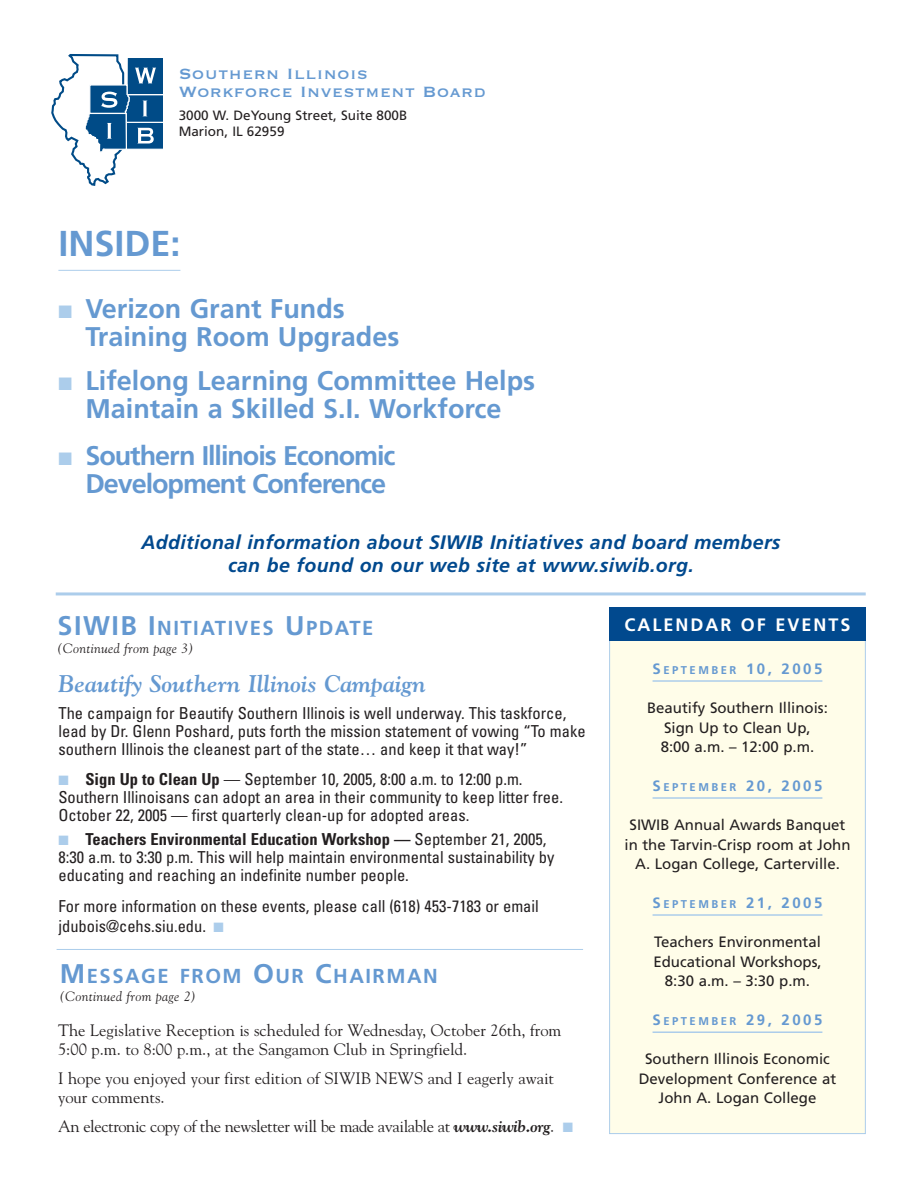
<style>
.page{position:relative;width:918px;height:1188px;background:#fff}
.page>*{position:absolute;margin:0;border:0;box-sizing:border-box;transform-origin:0 0}
.t1{font:700 36px "Frutiger";color:#6599d1}
.t2{font:700 27px/28.5px "Frutiger";color:#6599d1}
.t3{font:700 27px/28.5px "Frutiger";letter-spacing:-.04em;color:#6599d1}
.t4{font:italic 700 24px "Goudy";color:#6599d1}
.t5{font:700 20.25px "Frutiger";letter-spacing:.075em;color:#6599d1}
.t6{font:italic 700 19.5px/22.5px "Frutiger";letter-spacing:.015em;color:#01498e;text-align:center}
.t7{font:19.5px/18px "Copperplate Thirty One BC";letter-spacing:.03em;color:#6599d1}
.t8{font:700 18px "Frutiger";letter-spacing:.11em;color:#fff}
.t9{font:condensed 16.5px/18px "Univers";color:#231f20}
.t10{font:16.5px/19.5px "Goudy";color:#231f20}
.t11{font:16.5px "Goudy";letter-spacing:-.025em;color:#231f20}
.t12{font:15px/19.5px "Frutiger";color:#231f20;text-align:center}
.t13{font:700 15px "Frutiger";letter-spacing:.165em;color:#6599d1}
.t14{font:13.5px/16.5px "Frutiger";color:#231f20}
.t15{font:italic 13.5px "Goudy";letter-spacing:.025em;color:#231f20}
.s1{color:#accdeb}
.s2{font-size:27px}
.s3{font-size:11.25px}
.s4{font-weight:700}
.s5{font-weight:700;font-style:italic}
</style>
<div class="page">
<hr style="left:56px;top:592px;width:810px;height:3px;background:#accdeb">
<svg style="left:51px;top:54px;width:111px;height:132px"></svg>
<hr style="left:58px;top:270px;width:122px;height:1px;background:#accdeb">
<hr style="left:57px;top:949px;width:526px;height:1px;background:#accdeb">
<div style="left:610px;top:608px;width:255px;height:526px;background:#fffde9"></div>
<div style="left:609px;top:607px;width:257px;height:34px;background:#01498e"></div>
<hr style="left:653px;top:680px;width:169px;height:2px;background:#accdeb">
<hr style="left:653px;top:797px;width:169px;height:2px;background:#accdeb">
<hr style="left:653px;top:914px;width:169px;height:2px;background:#accdeb">
<hr style="left:653px;top:1031px;width:169px;height:2px;background:#accdeb">
<p class="t7" style="left:179px;top:64px;width:308px">Southern Illinois<br>Workforce Investment Board</p>
<p class="t14" style="left:179px;top:108px;width:230px">3000 W. DeYoung Street, Suite 800B<br>Marion, IL 62959</p>
<h1 class="t1" style="left:58px;top:229px;width:124px">INSIDE:</h1>
<h2 class="t2" style="left:85px;top:296px;width:316px;text-indent:-27px"><span class="s1">■</span> Verizon Grant Funds<br>Training Room Upgrades</h2>
<h2 class="t2" style="left:58px;top:368px;width:478px;text-align:center"><span class="s1">■</span> Lifelong Learning Committee Helps<br>Maintain a Skilled S.I. Workforce</h2>
<h2 class="t3" style="left:85px;top:443px;width:312px;text-indent:-27px"><span class="s1">■</span> Southern Illinois Economic<br>Development Conference</h2>
<p class="t6" style="left:141px;top:533px;width:641px">Additional information about SIWIB Initiatives and board members can be found on our web site at www.siwib.org.</p>
<p class="t5" style="left:58px;top:620px;width:317px"><span class="s2">SIWIB I</span>NITIATIVES <span class="s2">U</span>PDATE</p>
<p class="t15" style="left:58px;top:641px;width:138px">(Continued from page 3)</p>
<p class="t8" style="left:624px;top:618px;width:228px">CALENDAR OF EVENTS</p>
<p class="t13" style="left:653px;top:663px;width:171px">S<span class="s3">EPTEMBER</span> 10, 2005</p>
<p class="t12" style="left:647px;top:699px;width:182px">Beautify Southern Illinois:<br>Sign Up to Clean Up,<br>8:00 a.m. – 12:00 p.m.</p>
<p class="t13" style="left:653px;top:780px;width:171px">S<span class="s3">EPTEMBER</span> 20, 2005</p>
<p class="t12" style="left:625px;top:816px;width:228px">SIWIB Annual Awards Banquet in the Tarvin-Crisp room at John<br>A. Logan College, Carterville.</p>
<p class="t13" style="left:653px;top:897px;width:171px">S<span class="s3">EPTEMBER</span> 21, 2005</p>
<p class="t12" style="left:653px;top:933px;width:170px">Teachers Environmental<br>Educational Workshops,<br>8:30 a.m. – 3:30 p.m.</p>
<p class="t13" style="left:653px;top:1014px;width:171px">S<span class="s3">EPTEMBER</span> 29, 2005</p>
<p class="t12" style="left:639px;top:1050px;width:199px">Southern Illinois Economic<br>Development Conference at<br>John A. Logan College</p>
<h3 class="t4" style="left:58px;top:669px;width:369px">Beautify Southern Illinois Campaign</h3>
<p class="t9" style="left:58px;top:705px;width:529px">The campaign for Beautify Southern Illinois is well underway. This taskforce, lead by Dr. Glenn Poshard, puts forth the mission statement of vowing “To make southern Illinois the cleanest part of the state… and keep it that way!”</p>
<p class="t9" style="left:58px;top:771px;width:506px"><span class="s1">■</span> <span class="s4">Sign Up to Clean Up</span> — September 10, 2005, 8:00 a.m. to 12:00 p.m.<br>Southern Illinoisans can adopt an area in their community to keep litter free.<br>October 22, 2005 — first quarterly clean-up for adopted areas.</p>
<p class="t9" style="left:58px;top:831px;width:497px"><span class="s1">■</span> <span class="s4">Teachers Environmental Education Workshop —</span> September 21, 2005,<br>8:30 a.m. to 3:30 p.m. This will help maintain environmental sustainability by educating and reaching an indefinite number people.</p>
<p class="t9" style="left:58px;top:898px;width:482px;line-height:19.5px">For more information on these events, please call (618) 453-7183 or email jdubois@cehs.siu.edu. <span class="s1">■</span></p>
<p class="t5" style="left:60px;top:968px;width:379px"><span class="s2">M</span>ESSAGE FROM <span class="s2">O</span>UR <span class="s2">C</span>HAIRMAN</p>
<p class="t15" style="left:60px;top:988px;width:138px">(Continued from page 2)</p>
<p class="t10" style="left:58px;top:1020px;width:505px">The Legislative Reception is scheduled for Wednesday, October 26th, from<br>5:00 p.m. to 8:00 p.m., at the Sangamon Club in Springfield.</p>
<p class="t10" style="left:58px;top:1068px;width:498px">I hope you enjoyed your first edition of SIWIB NEWS and I eagerly await your comments.</p>
<p class="t11" style="left:58px;top:1116px;width:516px">An electronic copy of the newsletter will be made available at <span class="s5">www.siwib.org</span>. <span class="s1">■</span></p>
</div>
